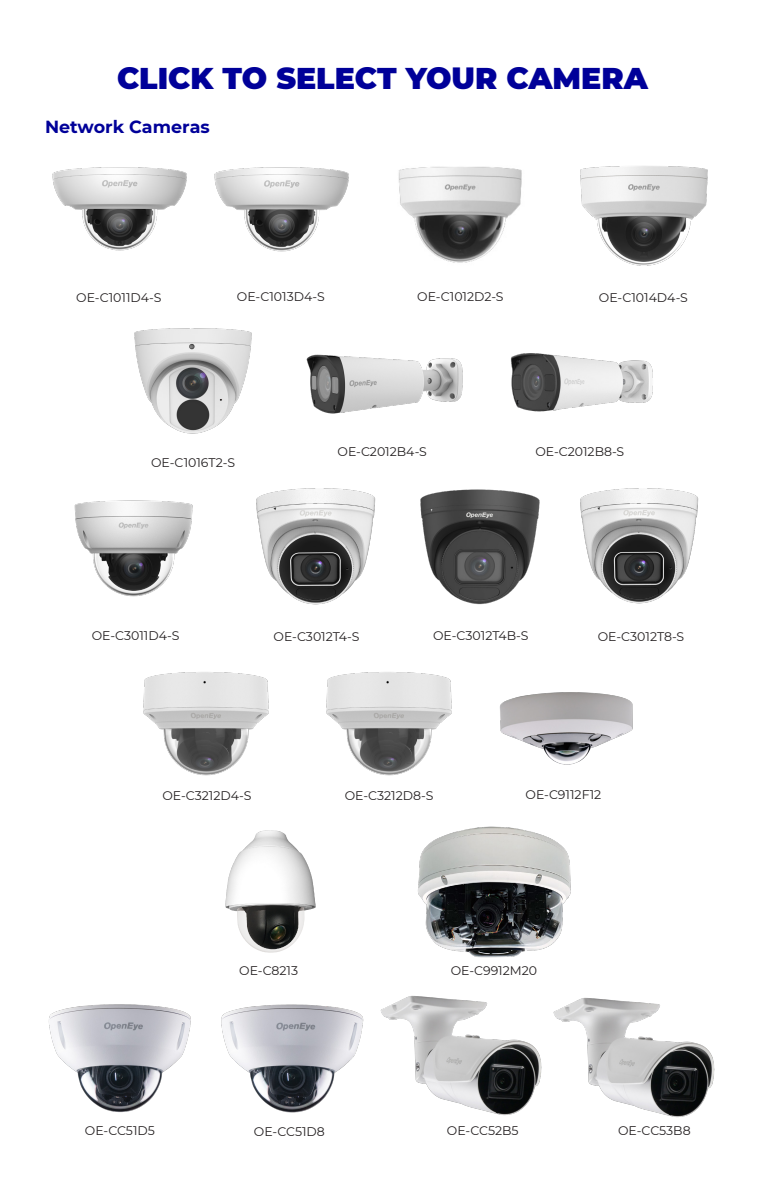
<style>
.page{position:relative;width:765px;height:1204px;background:#fff}
.page>*{position:absolute;margin:0;border:0;box-sizing:border-box;transform-origin:0 0}
.t1{font:900 30px "Montserrat";color:#009}
.t2{font:700 17.5px "Montserrat";color:#009}
.t3{font:12.5px "Montserrat";color:#231f20}
</style>
<div class="page">
<img style="left:48px;top:1004px;width:143px;height:109px">
<img style="left:225px;top:831px;width:90px;height:121px">
<img style="left:52px;top:167px;width:135px;height:84px">
<img style="left:74px;top:500px;width:119px;height:97px">
<img style="left:580px;top:166px;width:128px;height:100px">
<img style="left:398px;top:166px;width:124px;height:97px">
<img style="left:306px;top:354px;width:157px;height:60px">
<img style="left:510px;top:353px;width:143px;height:59px">
<img style="left:500px;top:692px;width:133px;height:73px">
<img style="left:580px;top:488px;width:119px;height:116px">
<img style="left:134px;top:328px;width:118px;height:106px">
<img style="left:256px;top:488px;width:120px;height:117px">
<img style="left:326px;top:672px;width:126px;height:104px">
<img style="left:143px;top:672px;width:126px;height:104px">
<img style="left:214px;top:167px;width:135px;height:85px">
<img style="left:418px;top:826px;width:153px;height:132px">
<img style="left:420px;top:489px;width:120px;height:116px">
<img style="left:380px;top:995px;width:162px;height:121px">
<img style="left:221px;top:1004px;width:143px;height:109px">
<img style="left:553px;top:997px;width:162px;height:121px">
<h1 class="t1" style="left:117px;top:56px;width:532px">CLICK TO SELECT YOUR CAMERA</h1>
<h2 class="t2" style="left:45px;top:114px;width:166px">Network Cameras</h2>
<p class="t3" style="left:76px;top:288px;width:87px">OE-C1011D4-S</p>
<p class="t3" style="left:237px;top:288px;width:89px">OE-C1013D4-S</p>
<p class="t3" style="left:417px;top:288px;width:88px">OE-C1012D2-S</p>
<p class="t3" style="left:599px;top:289px;width:91px">OE-C1014D4-S</p>
<p class="t3" style="left:151px;top:454px;width:85px">OE-C1016T2-S</p>
<p class="t3" style="left:338px;top:443px;width:91px">OE-C2012B4-S</p>
<p class="t3" style="left:535px;top:443px;width:90px">OE-C2012B8-S</p>
<p class="t3" style="left:92px;top:627px;width:89px">OE-C3011D4-S</p>
<p class="t3" style="left:274px;top:628px;width:87px">OE-C3012T4-S</p>
<p class="t3" style="left:433px;top:627px;width:97px">OE-C3012T4B-S</p>
<p class="t3" style="left:598px;top:628px;width:88px">OE-C3012T8-S</p>
<p class="t3" style="left:162px;top:787px;width:91px">OE-C3212D4-S</p>
<p class="t3" style="left:345px;top:787px;width:90px">OE-C3212D8-S</p>
<p class="t3" style="left:526px;top:786px;width:77px">OE-C9112F12</p>
<p class="t3" style="left:239px;top:961px;width:60px">OE-C8213</p>
<p class="t3" style="left:451px;top:961px;width:88px">OE-C9912M20</p>
<p class="t3" style="left:85px;top:1122px;width:72px">OE-CC51D5</p>
<p class="t3" style="left:254px;top:1123px;width:73px">OE-CC51D8</p>
<p class="t3" style="left:447px;top:1122px;width:73px">OE-CC52B5</p>
<p class="t3" style="left:618px;top:1122px;width:74px">OE-CC53B8</p>
</div>
